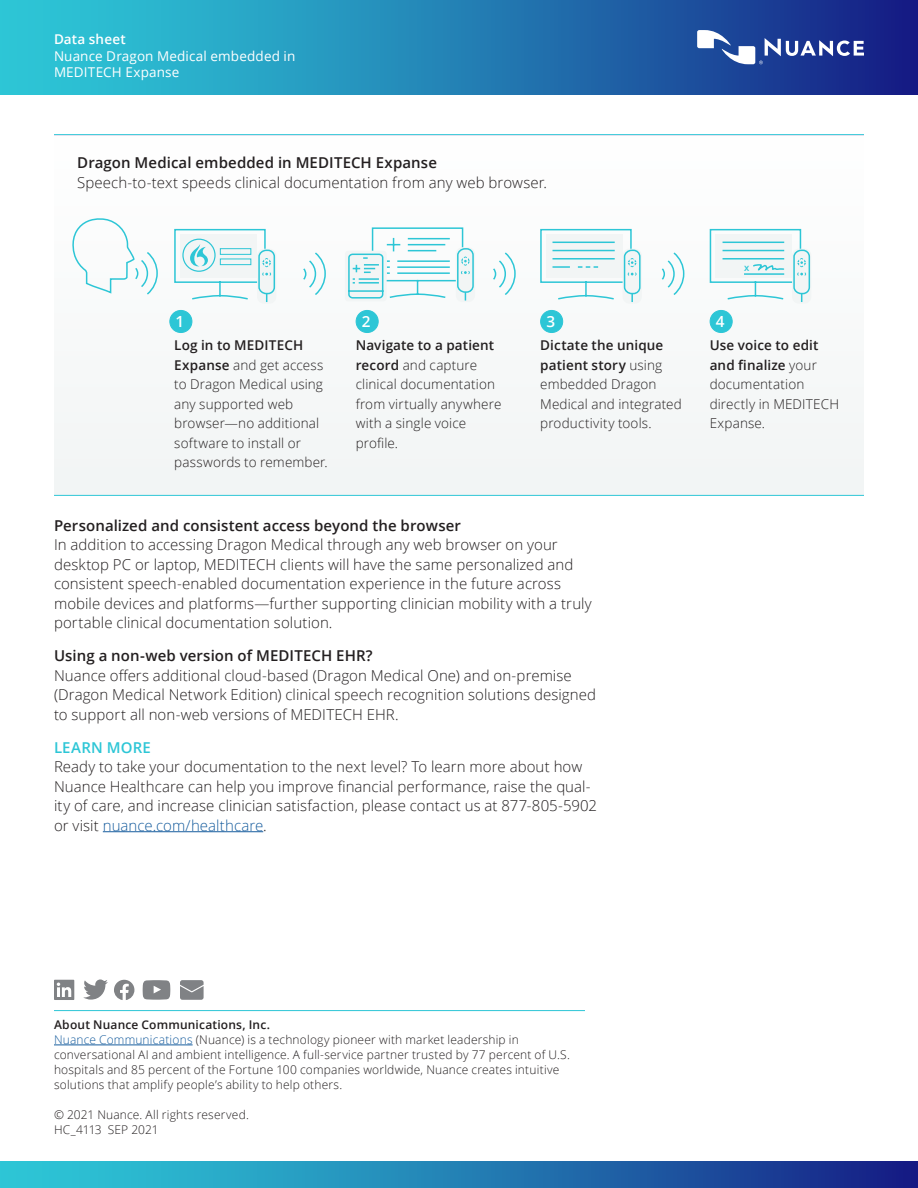
<style>
.page{position:relative;width:918px;height:1188px;background:#fff}
.page>*{position:absolute;margin:0;border:0;box-sizing:border-box;transform-origin:0 0}
.t1{font:600 15.3px "Open Sans";color:#fff}
.Body_Text_10_13{font:300 15px/19.5px "Open Sans";letter-spacing:.005em;color:#231f20}
.Body_Text_Subhead_10{font:600 15px "Open Sans";letter-spacing:.005em;color:#231f20}
.Body_Text_10_13-2{font:600 15px "Open Sans";letter-spacing:.015em;color:#2dc6d6}
.Body_Text_10_13-3{font:300 13.5px/19.5px "Open Sans";letter-spacing:.01em;color:#231f20}
.Product_Offering_Nam{font:13.5px "Open Sans";letter-spacing:.01em;color:#fff}
.Data_sheet_9_11{font:600 13.5px "Open Sans";letter-spacing:.01em;color:#fff}
.About_Nuance_Legal{font:300 12px/15px "Open Sans";letter-spacing:.015em;color:#231f20}
.About_Nuance_SemiBol{font:600 12px "Open Sans";letter-spacing:.015em;color:#231f20}
.About_Nuance_Legal-2{font:300 12px "Open Sans";letter-spacing:-.005em;color:#231f20}
.Body_Text_10_13-4{font:600 9.45px "Open Sans";color:#2dc6d6}
.s1{font-weight:600}
.s2{color:#175d9e}
</style>
<div class="page">
<div style="left:54px;top:135px;width:810px;height:360px;background:#f2f5f5"></div>
<hr style="left:103px;top:831px;width:160px;height:1px;background:#175d9e">
<svg style="left:72px;top:219px;width:86px;height:76px"></svg>
<svg style="left:493px;top:252px;width:23px;height:43px"></svg>
<svg style="left:303px;top:252px;width:23px;height:43px"></svg>
<svg style="left:662px;top:252px;width:23px;height:43px"></svg>
<div style="left:457px;top:248px;width:17px;height:45px;border:2px solid #2dc6d6;border-radius:7px"></div>
<svg style="left:348px;top:227px;width:122px;height:74px"></svg>
<div style="left:356px;top:310px;width:22px;height:23px;background:#2dc6d6;border-radius:50%"></div>
<div style="left:356px;top:310px;width:23px;height:23px;border:1px solid #2dc6d6;border-radius:50%"></div>
<div style="left:624px;top:250px;width:17px;height:44px;border:2px solid #2dc6d6;border-radius:7px"></div>
<svg style="left:540px;top:229px;width:97px;height:73px"></svg>
<div style="left:541px;top:310px;width:22px;height:23px;background:#2dc6d6;border-radius:50%"></div>
<div style="left:540px;top:310px;width:23px;height:23px;border:1px solid #2dc6d6;border-radius:50%"></div>
<div style="left:793px;top:250px;width:17px;height:44px;border:2px solid #2dc6d6;border-radius:7px"></div>
<svg style="left:709px;top:229px;width:97px;height:73px"></svg>
<div style="left:710px;top:310px;width:22px;height:23px;background:#2dc6d6;border-radius:50%"></div>
<div style="left:710px;top:310px;width:23px;height:23px;border:1px solid #2dc6d6;border-radius:50%"></div>
<div style="left:258px;top:250px;width:17px;height:44px;border:2px solid #2dc6d6;border-radius:7px"></div>
<div style="left:170px;top:310px;width:22px;height:23px;background:#2dc6d6;border-radius:50%"></div>
<div style="left:169px;top:310px;width:23px;height:23px;border:1px solid #2dc6d6;border-radius:50%"></div>
<svg style="left:174px;top:229px;width:97px;height:73px"></svg>
<div style="left:0;top:1161px;width:918px;height:27px;background:linear-gradient(to right,#2fd4dd,#162388)"></div>
<div style="left:0;top:0;width:918px;height:94px;background:linear-gradient(to right,#2fd4dd,#162388)"></div>
<svg style="left:697px;top:30px;width:167px;height:34px"></svg>
<svg style="left:54px;top:980px;width:20px;height:20px"></svg>
<svg style="left:83px;top:979px;width:25px;height:21px"></svg>
<svg style="left:114px;top:980px;width:20px;height:20px"></svg>
<svg style="left:143px;top:980px;width:27px;height:20px"></svg>
<svg style="left:180px;top:980px;width:24px;height:20px"></svg>
<hr style="left:54px;top:1010px;width:531px;height:1px;background:#2dc6d6">
<hr style="left:54px;top:1045px;width:139px;height:1px;background:#175d9e">
<p class="Data_sheet_9_11" style="left:54px;top:30px;width:73px">Data sheet</p>
<p class="Product_Offering_Nam" style="left:54px;top:47px;width:243px">Nuance Dragon Medical embedded in</p>
<p class="Product_Offering_Nam" style="left:54px;top:63px;width:127px">MEDITECH Expanse</p>
<p class="Body_Text_Subhead_10" style="left:77px;top:153px;width:361px">Dragon Medical embedded in MEDITECH Expanse</p>
<p class="Body_Text_10_13" style="left:77px;top:172px;width:471px">Speech-to-text speeds clinical documentation from any web browser.</p>
<p class="t1" style="left:176px;top:311px;width:10px">1</p>
<p class="Body_Text_10_13-3" style="left:174px;top:335px;width:155px"><span class="s1">Log in to MEDITECH<br>Expanse</span> and get access to Dragon Medical using any supported web browser—no additional software to install or passwords to remember.</p>
<p class="t1" style="left:362px;top:311px;width:10px">2</p>
<p class="Body_Text_10_13-3" style="left:356px;top:335px;width:147px"><span class="s1">Navigate to a patient record</span> and capture clinical documentation from virtually anywhere with a single voice profile.</p>
<p class="t1" style="left:546px;top:311px;width:10px">3</p>
<p class="Body_Text_10_13-3" style="left:540px;top:335px;width:143px"><span class="s1">Dictate the unique patient story</span> using embedded Dragon<br>Medical and integrated productivity tools.</p>
<p class="Body_Text_Subhead_10" style="left:54px;top:515px;width:409px">Personalized and consistent access beyond the browser</p>
<p class="Body_Text_10_13" style="left:54px;top:535px;width:539px">In addition to accessing Dragon Medical through any web browser on your desktop PC or laptop, MEDITECH clients will have the same personalized and consistent speech-enabled documentation experience in the future across mobile devices and platforms—further supporting clinician mobility with a truly portable clinical documentation solution.</p>
<p class="Body_Text_Subhead_10" style="left:54px;top:645px;width:320px">Using a non-web version of MEDITECH EHR?</p>
<p class="Body_Text_10_13" style="left:54px;top:665px;width:544px">Nuance offers additional cloud-based (Dragon Medical One) and on-premise (Dragon Medical Network Edition) clinical speech recognition solutions designed to support all non-web versions of MEDITECH EHR.</p>
<p class="Body_Text_10_13-2" style="left:54px;top:737px;width:98px">LEARN MORE</p>
<p class="Body_Text_10_13" style="left:54px;top:757px;width:545px">Ready to take your documentation to the next level? To learn more about how Nuance Healthcare can help you improve financial performance, raise the qual&shy;ity of care, and increase clinician satisfaction, please contact us at 877-805-5902 or visit <span class="s2">nuance.com/healthcare</span>.</p>
<p class="t1" style="left:716px;top:311px;width:10px">4</p>
<p class="Body_Text_10_13-4" style="left:744px;top:261px;width:7px">x</p>
<p class="Body_Text_10_13-3" style="left:710px;top:335px;width:131px"><span class="s1">Use voice to edit and finalize</span> your documentation directly in MEDITECH<br>Expanse.</p>
<p class="About_Nuance_SemiBol" style="left:54px;top:1016px;width:218px">About Nuance Communications, Inc.</p>
<p class="About_Nuance_Legal" style="left:54px;top:1032px;width:517px"><span class="s2">Nuance Communications</span> (Nuance) is a technology pioneer with market leadership in conversational AI and ambient intelligence. A full-service partner trusted by 77 percent of U.S. hospitals and 85 percent of the Fortune 100 companies worldwide, Nuance creates intuitive solutions that amplify people’s ability to help others.</p>
<p class="About_Nuance_Legal" style="left:54px;top:1107px;width:196px">© 2021 Nuance. All rights reserved.</p>
<p class="About_Nuance_Legal-2" style="left:54px;top:1121px;width:106px">HC_4113 SEP 2021</p>
</div>
